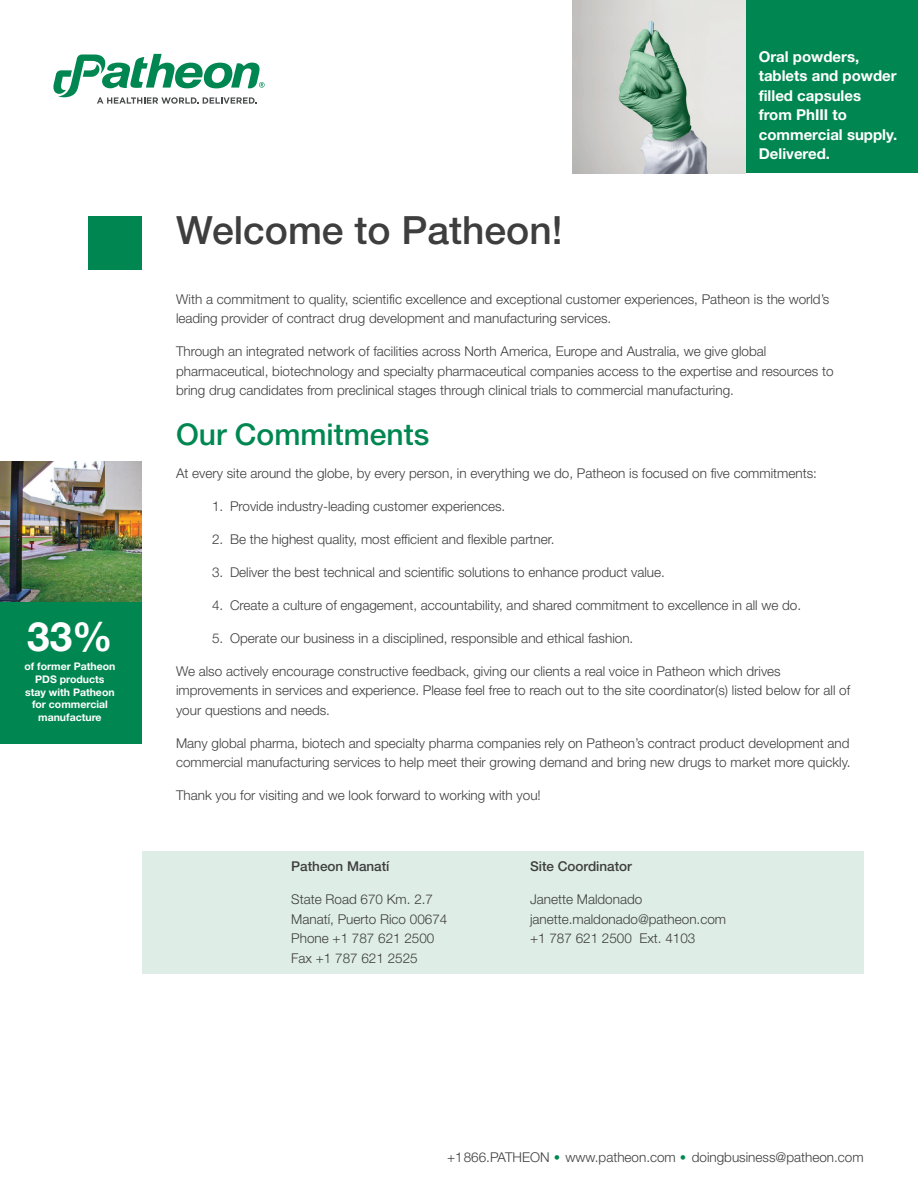
<style>
.page{position:relative;width:918px;height:1188px;background:#fff}
.page>*{position:absolute;margin:0;border:0;box-sizing:border-box;transform-origin:0 0}
.t1{font:700 40.5px "Helvetica Neue LT Std";color:#fff}
.t2{font:500 39px "Helvetica Neue LT Std";color:#3e3e3f}
.t3{font:500 30px "Helvetica Neue LT Std";color:#008751}
.t4{font:700 15px/19.5px "Helvetica Neue LT Std";color:#fff}
.t5{font:300 13.5px/19.5px "Helvetica Neue LT Std";color:#3e3e3f}
.t6{font:500 13.5px "Helvetica Neue LT Std";color:#3e3e3f}
.t7{font:700 10.5px/12.6px "Helvetica Neue LT Std";color:#fff;text-align:center}
</style>
<div class="page">
<div style="left:142px;top:852px;width:722px;height:122px;background:#deede6"></div>
<div style="left:745px;top:0;width:173px;height:173px;background:#008751"></div>
<img style="left:0;top:461px;width:142px;height:141px">
<div style="left:0;top:602px;width:142px;height:142px;background:#008751"></div>
<div style="left:88px;top:216px;width:54px;height:54px;background:#008751"></div>
<svg style="left:53px;top:54px;width:212px;height:50px"></svg>
<img style="left:573px;top:0;width:173px;height:173px">
<h1 class="t1" style="left:27px;top:612px;width:87px">33%</h1>
<p class="t7" style="left:25px;top:673px;width:91px">PDS products stay with Patheon for commercial manufacture</p>
<p class="t7" style="left:24px;top:660px;width:92px">of former Patheon</p>
<h2 class="t2" style="left:176px;top:207px;width:388px">Welcome to Patheon!</h2>
<p class="t4" style="left:759px;top:46px;width:140px">Oral powders, tablets and powder filled capsules from PhIII to commercial supply.<br>Delivered.</p>
<p class="t5" style="left:176px;top:289px;width:655px">With a commitment to quality, scientific excellence and exceptional customer experiences, Patheon is the world’s leading provider of contract drug development and manufacturing services.</p>
<p class="t5" style="left:176px;top:342px;width:659px">Through an integrated network of facilities across North America, Europe and Australia, we give global pharmaceutical, biotechnology and specialty pharmaceutical companies access to the expertise and resources to bring drug candidates from preclinical stages through clinical trials to commercial manufacturing.</p>
<h3 class="t3" style="left:176px;top:416px;width:255px">Our Commitments</h3>
<p class="t5" style="left:176px;top:463px;width:642px">At every site around the globe, by every person, in everything we do, Patheon is focused on five commitments:</p>
<p class="t5" style="left:212px;top:496px;width:295px">1. Provide industry-leading customer experiences.</p>
<p class="t5" style="left:212px;top:529px;width:344px">2. Be the highest quality, most efficient and flexible partner.</p>
<p class="t5" style="left:212px;top:562px;width:454px">3. Deliver the best technical and scientific solutions to enhance product value.</p>
<p class="t5" style="left:212px;top:595px;width:591px">4. Create a culture of engagement, accountability, and shared commitment to excellence in all we do.</p>
<p class="t5" style="left:212px;top:628px;width:423px">5. Operate our business in a disciplined, responsible and ethical fashion.</p>
<p class="t5" style="left:176px;top:661px;width:676px">We also actively encourage constructive feedback, giving our clients a real voice in Patheon which drives improvements in services and experience. Please feel free to reach out to the site coordinator(s) listed below for all of your questions and needs.</p>
<p class="t5" style="left:176px;top:733px;width:676px">Many global pharma, biotech and specialty pharma companies rely on Patheon’s contract product development and commercial manufacturing services to help meet their growing demand and bring new drugs to market more quickly.</p>
<p class="t5" style="left:176px;top:785px;width:366px">Thank you for visiting and we look forward to working with you!</p>
<p class="t6" style="left:291px;top:859px;width:100px">Patheon Manatí</p>
<p class="t5" style="left:291px;top:890px;width:158px">State Road 670 Km. 2.7<br>Manatí, Puerto Rico 00674<br>Phone +1 787 621 2500<br>Fax +1 787 621 2525</p>
<p class="t6" style="left:530px;top:859px;width:104px">Site Coordinator</p>
<p class="t5" style="left:530px;top:890px;width:198px">Janette Maldonado janette.maldonado@patheon.com +1 787 621 2500 Ext. 4103</p>
<p class="t5" style="left:447px;top:1147px;width:418px">+1 866.PATHEON www.patheon.com doingbusiness@patheon.com</p>
</div>
